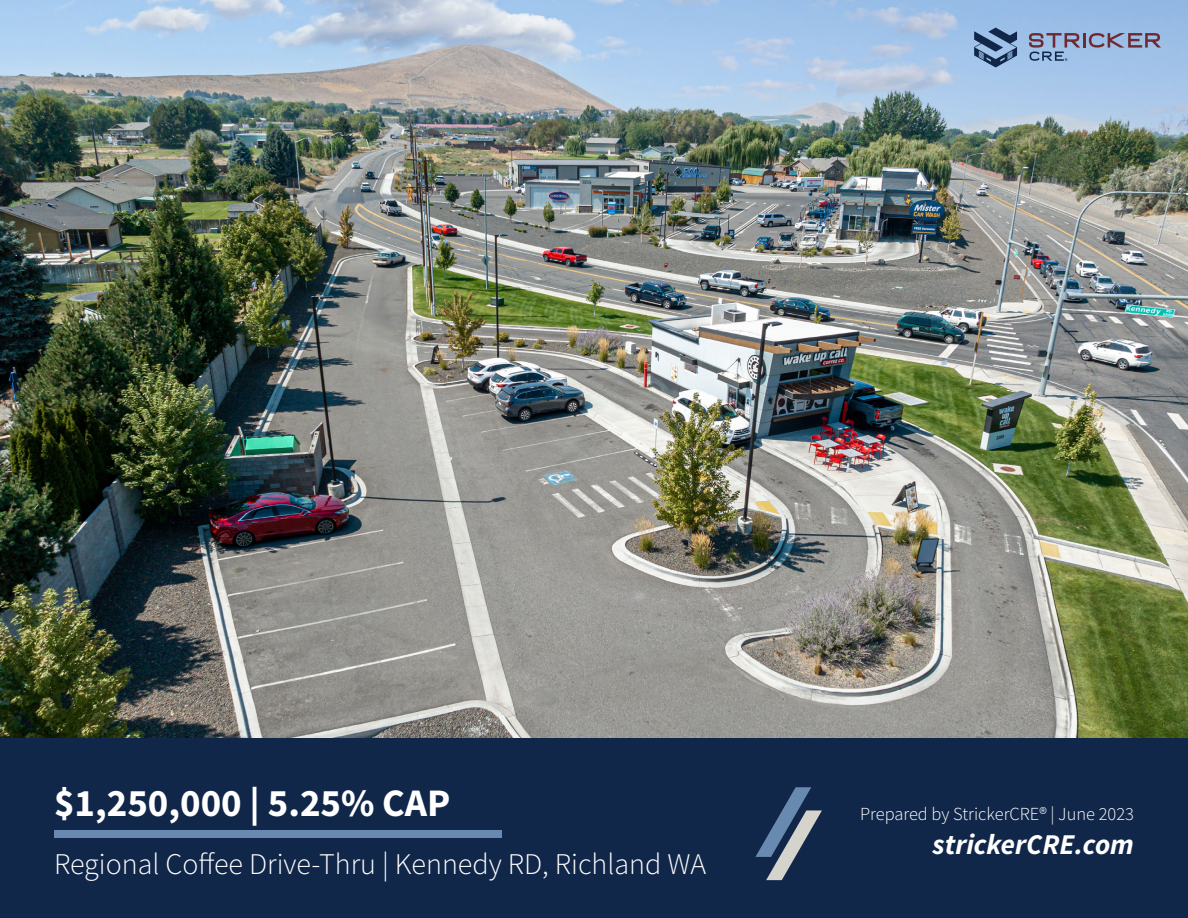
<style>
.page{position:relative;width:1188px;height:918px;background:#fff}
.page>*{position:absolute;margin:0;border:0;box-sizing:border-box;transform-origin:0 0}
.TOC_HEADING{font:700 39px "Source Sans Pro";color:#fff}
.TOC_SUB_HEADING{font:300 30px "Source Sans Pro";color:#fff}
.t1{font:italic 700 28.65px "Source Sans Pro";color:#fff}
.t2{font:300 18.45px "Source Sans Pro";color:#fff}
</style>
<div class="page">
<div style="left:0;top:737px;width:1188px;height:181px;background:#11274a"></div>
<div style="left:54px;top:830px;width:447px;height:7px;background:#698ab0"></div>
<svg style="left:755px;top:787px;width:67px;height:93px"></svg>
<img style="left:0;top:0;width:1188px;height:737px">
<svg style="left:974px;top:28px;width:43px;height:40px;background:#6380a5"></svg>
<hr style="left:1083px;top:33px;width:3px;height:15px;background:#6d2b31">
<svg style="left:1089px;top:33px;width:72px;height:15px"></svg>
<svg style="left:1029px;top:33px;width:51px;height:28px"></svg>
<p class="TOC_HEADING" style="left:54px;top:777px;width:398px">$1,250,000 | 5.25% CAP</p>
<p class="TOC_SUB_HEADING" style="left:54px;top:845px;width:654px">Regional Coffee Drive-Thru | Kennedy RD, Richland WA</p>
<p class="t2" style="left:860px;top:802px;width:275px">Prepared by StrickerCRE® | June 2023</p>
<p class="t1" style="left:933px;top:825px;width:203px">strickerCRE.com</p>
</div>
